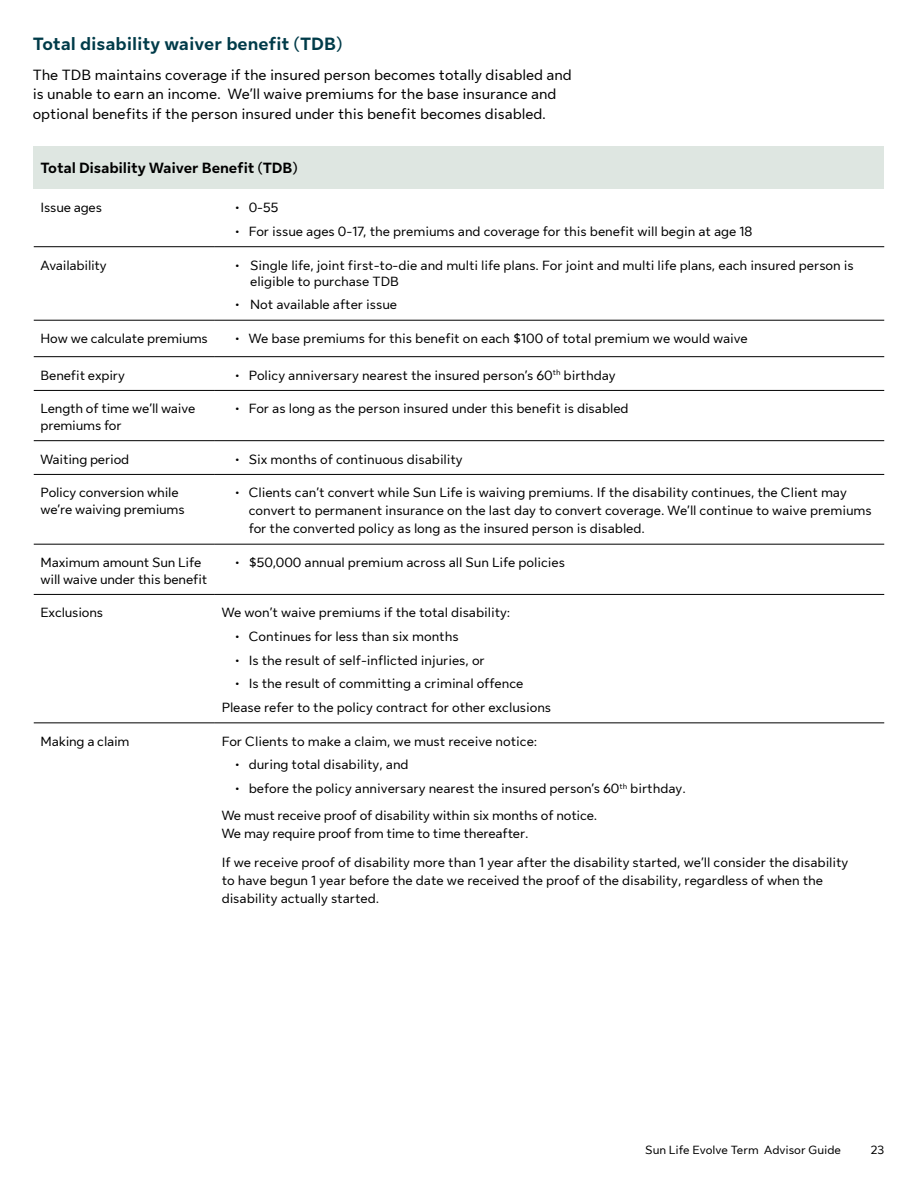
<style>
.page{position:relative;width:918px;height:1188px;background:#fff}
.page>*{position:absolute;margin:0;border:0;box-sizing:border-box;transform-origin:0 0}
.t1{font:700 18px "Sun Life New Text";color:#003b49}
.t2{font:15px/19.5px "Sun Life New Text";color:#000}
.t3{font:700 15px "Sun Life New Text";letter-spacing:-.01em;color:#000}
.t4{font:13.5px/16.5px "Sun Life New Text";color:#000}
.t5{font:12px "Sun Life New Text";color:#000}
</style>
<div class="page">
<div style="left:34px;top:146px;width:850px;height:43px;background:#dee6e1"></div>
<hr style="left:34px;top:246px;width:181px;height:1px;background:#000">
<hr style="left:215px;top:246px;width:669px;height:1px;background:#000">
<hr style="left:34px;top:320px;width:181px;height:1px;background:#000">
<hr style="left:215px;top:320px;width:669px;height:1px;background:#000">
<hr style="left:34px;top:356px;width:181px;height:1px;background:#000">
<hr style="left:215px;top:356px;width:669px;height:1px;background:#000">
<hr style="left:34px;top:390px;width:181px;height:1px;background:#000">
<hr style="left:215px;top:390px;width:669px;height:1px;background:#000">
<hr style="left:34px;top:440px;width:181px;height:1px;background:#000">
<hr style="left:215px;top:440px;width:669px;height:1px;background:#000">
<hr style="left:34px;top:474px;width:181px;height:1px;background:#000">
<hr style="left:215px;top:474px;width:669px;height:1px;background:#000">
<hr style="left:34px;top:544px;width:181px;height:1px;background:#000">
<hr style="left:215px;top:544px;width:669px;height:1px;background:#000">
<hr style="left:34px;top:594px;width:181px;height:1px;background:#000">
<hr style="left:215px;top:594px;width:669px;height:1px;background:#000">
<hr style="left:34px;top:723px;width:181px;height:1px;background:#000">
<hr style="left:215px;top:723px;width:669px;height:1px;background:#000">
<h1 class="t1" style="left:33px;top:31px;width:311px">Total disability waiver benefit (TDB)</h1>
<p class="t2" style="left:33px;top:64px;width:540px">The TDB maintains coverage if the insured person becomes totally disabled and is unable to earn an income. We’ll waive premiums for the base insurance and optional benefits if the person insured under this benefit becomes disabled.</p>
<p class="t3" style="left:40px;top:158px;width:259px">Total Disability Waiver Benefit (TDB)</p>
<p class="t4" style="left:40px;top:199px;width:63px">Issue ages</p>
<p class="t4" style="left:235px;top:199px;width:45px">• 0-55</p>
<p class="t4" style="left:235px;top:222px;width:519px">• For issue ages 0-17, the premiums and coverage for this benefit will begin at age 18</p>
<p class="t4" style="left:40px;top:256px;width:68px">Availability</p>
<p class="t4" style="left:250px;top:256px;width:605px;text-indent:-15px">• Single life, joint first-to-die and multi life plans. For joint and multi life plans, each insured person is eligible to purchase TDB</p>
<p class="t4" style="left:235px;top:296px;width:163px">• Not available after issue</p>
<p class="t4" style="left:40px;top:329px;width:169px">How we calculate premiums</p>
<p class="t4" style="left:235px;top:329px;width:514px">• We base premiums for this benefit on each $100 of total premium we would waive</p>
<p class="t4" style="left:40px;top:366px;width:86px">Benefit expiry</p>
<p class="t4" style="left:235px;top:366px;width:382px">• Policy anniversary nearest the insured person’s 60<sup>th</sup> birthday</p>
<p class="t4" style="left:40px;top:400px;width:156px">Length of time we’ll waive premiums for</p>
<p class="t4" style="left:235px;top:400px;width:395px">• For as long as the person insured under this benefit is disabled</p>
<p class="t4" style="left:40px;top:450px;width:90px">Waiting period</p>
<p class="t4" style="left:235px;top:450px;width:229px">• Six months of continuous disability</p>
<p class="t4" style="left:40px;top:484px;width:146px">Policy conversion while we’re waiving premiums</p>
<p class="t4" style="left:249px;top:483px;width:625px;line-height:18px;text-indent:-14px">• Clients can’t convert while Sun Life is waiving premiums. If the disability continues, the Client may convert to permanent insurance on the last day to convert coverage. We’ll continue to waive premiums for the converted policy as long as the insured person is disabled.</p>
<p class="t4" style="left:40px;top:553px;width:168px">Maximum amount Sun Life will waive under this benefit</p>
<p class="t4" style="left:235px;top:553px;width:331px">• $50,000 annual premium across all Sun Life policies</p>
<p class="t4" style="left:40px;top:604px;width:64px">Exclusions</p>
<p class="t4" style="left:222px;top:604px;width:290px">We won’t waive premiums if the total disability:</p>
<p class="t4" style="left:235px;top:627px;width:225px">• Continues for less than six months</p>
<p class="t4" style="left:235px;top:651px;width:251px">• Is the result of self-inflicted injuries, or</p>
<p class="t4" style="left:222px;top:671px;width:331px;line-height:23.7px;text-indent:14px">• Is the result of committing a criminal offence<br>Please refer to the policy contract for other exclusions</p>
<p class="t4" style="left:40px;top:732px;width:91px">Making a claim</p>
<p class="t4" style="left:222px;top:732px;width:317px">For Clients to make a claim, we must receive notice:</p>
<p class="t4" style="left:235px;top:756px;width:175px">• during total disability, and</p>
<p class="t4" style="left:222px;top:774px;width:466px;line-height:27.2px;text-indent:14px">• before the policy anniversary nearest the insured person’s 60<sup>th</sup> birthday.<br>We must receive proof of disability within six months of notice.</p>
<p class="t4" style="left:222px;top:819px;width:628px;line-height:28.2px">We may require proof from time to time thereafter.<br>If we receive proof of disability more than 1 year after the disability started, we’ll consider the disability</p>
<p class="t4" style="left:222px;top:870px;width:603px;line-height:18px">to have begun 1 year before the date we received the proof of the disability, regardless of when the disability actually started.</p>
<p class="t5" style="left:645px;top:1142px;width:197px">Sun Life Evolve Term Advisor Guide</p>
<p class="t5" style="left:871px;top:1142px;width:15px">23</p>
</div>
